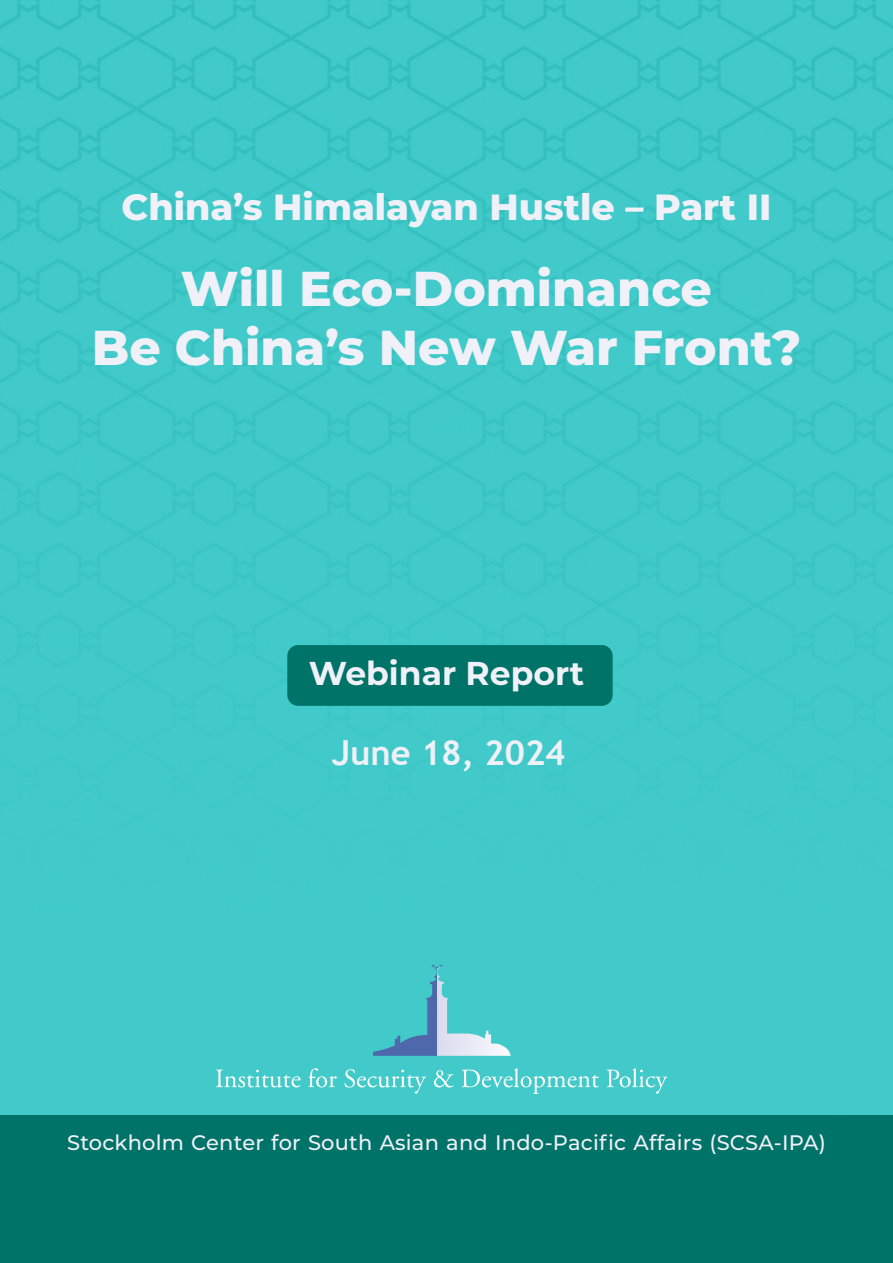
<style>
.page{position:relative;width:893px;height:1263px;background:#fff}
.page>*{position:absolute;margin:0;border:0;box-sizing:border-box;transform-origin:0 0}
.t1{font:800 48.9px/58.7px "Montserrat";color:#f0f0f8;text-align:center}
.t2{font:800 36.45px "Montserrat";color:#f0f0f8}
.t3{font:700 34.5px "Trebuchet MS";color:#f0f0f8}
.t4{font:700 33px "Montserrat";color:#f0f0f8}
.t5{font:500 21px "Montserrat";letter-spacing:.01em;color:#f0f0f8}
</style>
<div class="page">
<div style="left:0;top:0;width:893px;height:1115px;background:#41cac9"></div>
<div style="left:0;top:1115px;width:893px;height:148px;background:#007369"></div>
<div style="left:287px;top:645px;width:326px;height:61px;background:#007369;border-radius:11px"></div>
<svg style="left:216px;top:1068px;width:452px;height:26px"></svg>
<svg style="left:373px;top:965px;width:138px;height:91px"></svg>
<h2 class="t2" style="left:122px;top:181px;width:651px">China’s Himalayan Hustle – Part II</h2>
<h1 class="t1" style="left:92px;top:257px;width:711px">Will Eco-Dominance<br>Be China’s New War Front?</h1>
<h3 class="t4" style="left:309px;top:650px;width:277px">Webinar Report</h3>
<h3 class="t3" style="left:332px;top:731px;width:235px">June 18, 2024</h3>
<p class="t5" style="left:67px;top:1127px;width:760px">Stockholm Center for South Asian and Indo-Pacific Affairs (SCSA-IPA)</p>
</div>
